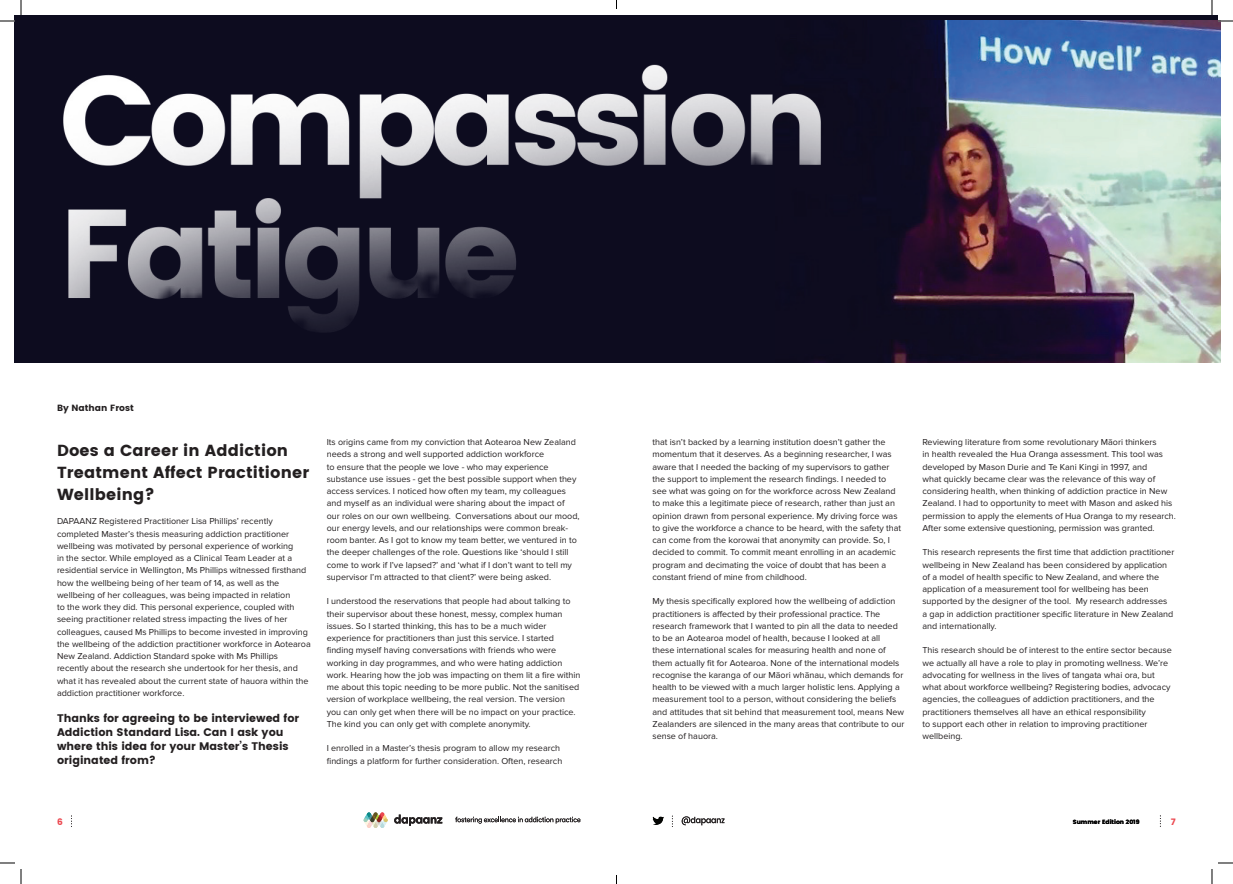
<style>
.page{position:relative;width:1233px;height:884px;background:#fff}
.page>*{position:absolute;margin:0;border:0;box-sizing:border-box;transform-origin:0 0}
.t1{font:16px/22px "Poppins";letter-spacing:.01em;color:#231f20}
.t2{font:11px/14px "Poppins";color:#231f20}
.t3{font:9px/12.2px "Proxima Nova";color:#231f20}
.t4{font:9px "Poppins";color:#231f20}
.t5{font:9px "Poppins";color:#ec4850}
.t6{font:6px "Poppins";color:#000}
</style>
<div class="page">
<div style="left:14px;top:15px;width:1203px;height:347px;background:#0d0c1f"></div>
<img style="left:891px;top:20px;width:329px;height:342px">
<svg style="left:652px;top:816px;width:12px;height:9px"></svg>
<svg style="left:681px;top:816px;width:43px;height:9px"></svg>
<svg style="left:394px;top:814px;width:48px;height:12px"></svg>
<svg style="left:363px;top:812px;width:25px;height:16px"></svg>
<svg style="left:455px;top:817px;width:125px;height:7px"></svg>
<img style="left:59px;top:64px;width:763px;height:299px">
<svg style="left:1218px;top:20px;width:15px;height:2px"></svg>
<svg style="left:1218px;top:862px;width:15px;height:2px"></svg>
<svg style="left:0;top:0;width:22px;height:22px"></svg>
<svg style="left:0;top:862px;width:22px;height:22px"></svg>
<svg style="left:1211px;top:0;width:1px;height:15px"></svg>
<svg style="left:1211px;top:869px;width:1px;height:15px"></svg>
<p class="t4" style="left:57px;top:402px;width:78px">By Nathan Frost</p>
<h1 class="t1" style="left:57px;top:439px;width:254px">Does a Career in Addiction<br>Treatment Affect Practitioner<br>Wellbeing?</h1>
<p class="t3" style="left:57px;top:515px;width:255px">DAPAANZ Registered Practitioner Lisa Phillips’ recently completed Master’s thesis measuring addiction practitioner wellbeing was motivated by personal experience of working<br>in the sector. While employed as a Clinical Team Leader at a residential service in Wellington, Ms Phillips witnessed firsthand how the wellbeing being of her team of 14, as well as the wellbeing of her colleagues, was being impacted in relation<br>to the work they did. This personal experience, coupled with seeing practitioner related stress impacting the lives of her colleagues, caused Ms Phillips to become invested in improving the wellbeing of the addiction practitioner workforce in Aotearoa New Zealand. Addiction Standard spoke with Ms Phillips recently about the research she undertook for her thesis, and what it has revealed about the current state of hauora within the addiction practitioner workforce.</p>
<p class="t2" style="left:57px;top:711px;width:244px">Thanks for agreeing to be interviewed for Addiction Standard Lisa. Can I ask you where this idea for your Master’s Thesis originated from?</p>
<p class="t3" style="left:327px;top:436px;width:254px">Its origins came from my conviction that Aotearoa New Zealand needs a strong and well supported addiction workforce<br>to ensure that the people we love - who may experience substance use issues - get the best possible support when they access services. I noticed how often my team, my colleagues and myself as an individual were sharing about the impact of our roles on our own wellbeing. Conversations about our mood, our energy levels, and our relationships were common break&shy;room banter. As I got to know my team better, we ventured in to the deeper challenges of the role. Questions like ‘should I still come to work if I’ve lapsed?’ and ‘what if I don’t want to tell my supervisor I’m attracted to that client?’ were being asked.</p>
<p class="t3" style="left:327px;top:595px;width:255px">I understood the reservations that people had about talking to their supervisor about these honest, messy, complex human issues. So I started thinking, this has to be a much wider experience for practitioners than just this service. I started finding myself having conversations with friends who were working in day programmes, and who were hating addiction work. Hearing how the job was impacting on them lit a fire within me about this topic needing to be more public. Not the sanitised version of workplace wellbeing, the real version. The version you can only get when there will be no impact on your practice.<br>The kind you can only get with complete anonymity.</p>
<p class="t3" style="left:327px;top:742px;width:237px">I enrolled in a Master’s thesis program to allow my research findings a platform for further consideration. Often, research</p>
<p class="t3" style="left:652px;top:436px;width:250px">that isn’t backed by a learning institution doesn’t gather the momentum that it deserves. As a beginning researcher, I was aware that I needed the backing of my supervisors to gather the support to implement the research findings. I needed to see what was going on for the workforce across New Zealand to make this a legitimate piece of research, rather than just an opinion drawn from personal experience. My driving force was to give the workforce a chance to be heard, with the safety that can come from the korowai that anonymity can provide. So, I decided to commit. To commit meant enrolling in an academic program and decimating the voice of doubt that has been a constant friend of mine from childhood.</p>
<p class="t3" style="left:652px;top:595px;width:253px">My thesis specifically explored how the wellbeing of addiction practitioners is affected by their professional practice. The research framework that I wanted to pin all the data to needed to be an Aotearoa model of health, because I looked at all these international scales for measuring health and none of them actually fit for Aotearoa. None of the international models recognise the karanga of our Māori whānau, which demands for health to be viewed with a much larger holistic lens. Applying a measurement tool to a person, without considering the beliefs and attitudes that sit behind that measurement tool, means New Zealanders are silenced in the many areas that contribute to our sense of hauora.</p>
<p class="t3" style="left:922px;top:436px;width:255px">Reviewing literature from some revolutionary Māori thinkers<br>in health revealed the Hua Oranga assessment. This tool was developed by Mason Durie and Te Kani Kingi in 1997, and<br>what quickly became clear was the relevance of this way of considering health, when thinking of addiction practice in New Zealand. I had to opportunity to meet with Mason and asked his permission to apply the elements of Hua Oranga to my research.<br>After some extensive questioning, permission was granted.</p>
<p class="t3" style="left:922px;top:546px;width:253px">This research represents the first time that addiction practitioner wellbeing in New Zealand has been considered by application of a model of health specific to New Zealand, and where the application of a measurement tool for wellbeing has been supported by the designer of the tool. My research addresses a gap in addiction practitioner specific literature in New Zealand and internationally.</p>
<p class="t3" style="left:922px;top:644px;width:251px">This research should be of interest to the entire sector because we actually all have a role to play in promoting wellness. We’re advocating for wellness in the lives of tangata whai ora, but what about workforce wellbeing? Registering bodies, advocacy agencies, the colleagues of addiction practitioners, and the practitioners themselves all have an ethical responsibility<br>to support each other in relation to improving practitioner wellbeing.</p>
<p class="t5" style="left:57px;top:816px;width:7px">6</p>
<p class="t6" style="left:1072px;top:818px;width:68px">Summer Edition 2019</p>
<p class="t5" style="left:1171px;top:816px;width:7px">7</p>
</div>
